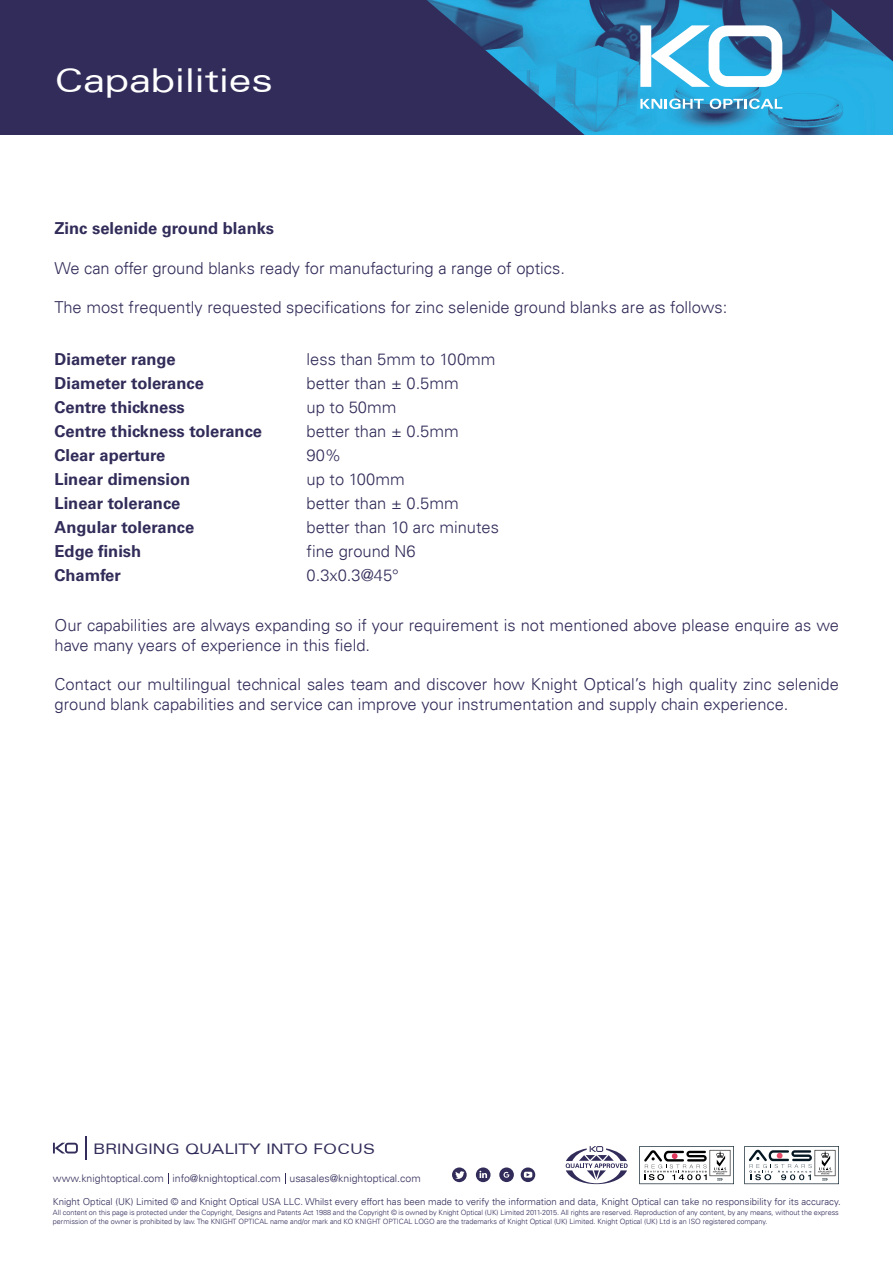
<style>
.page{position:relative;width:893px;height:1263px;background:#fff}
.page>*{position:absolute;margin:0;border:0;box-sizing:border-box;transform-origin:0 0}
.t1{font:expanded 33px "Univers";color:#fff}
.t2{font:300 16.5px/24px "Univers";color:#312c59}
.t3{font:700 16.5px/24px "Univers LT Std";color:#312c59}
.t4{font:expanded 14.55px "Univers";color:#312c59}
.t5{font:300 10.5px "Univers";color:#312c59}
.t6{font:300 9.6px "Univers";color:#312c59}
.t7{font:300 7.2px/8.7px "Univers";letter-spacing:-.005em;color:#312c59}
</style>
<div class="page">
<div style="left:0;top:0;width:893px;height:134px;background:#312c59"></div>
<img style="left:427px;top:0;width:466px;height:135px">
<svg style="left:640px;top:99px;width:64px;height:10px"></svg>
<svg style="left:710px;top:99px;width:72px;height:10px"></svg>
<svg style="left:640px;top:25px;width:142px;height:62px;background:#89c5e0"></svg>
<svg style="left:53px;top:1143px;width:25px;height:10px"></svg>
<hr style="left:85px;top:1136px;width:2px;height:24px;background:#312c59">
<svg style="left:452px;top:1167px;width:15px;height:15px"></svg>
<div style="left:476px;top:1167px;width:14px;height:15px;background:#312c59;border-radius:50%"></div>
<svg style="left:455px;top:1171px;width:9px;height:8px"></svg>
<svg style="left:479px;top:1171px;width:8px;height:7px"></svg>
<div style="left:499px;top:1167px;width:15px;height:15px;background:#312c59;border-radius:50%"></div>
<svg style="left:503px;top:1171px;width:7px;height:7px"></svg>
<svg style="left:521px;top:1167px;width:14px;height:15px"></svg>
<svg style="left:524px;top:1172px;width:8px;height:6px"></svg>
<svg style="left:566px;top:1146px;width:62px;height:38px"></svg>
<svg style="left:639px;top:1146px;width:95px;height:38px"></svg>
<svg style="left:744px;top:1146px;width:95px;height:38px"></svg>
<h1 class="t1" style="left:54px;top:60px;width:220px">Capabilities</h1>
<p class="t3" style="left:55px;top:216px;width:221px">Zinc selenide ground blanks</p>
<p class="t2" style="left:55px;top:256px;width:512px">We can offer ground blanks ready for manufacturing a range of optics.</p>
<p class="t2" style="left:55px;top:295px;width:674px">The most frequently requested specifications for zinc selenide ground blanks are as follows:</p>
<p class="t3" style="left:55px;top:347px;width:209px">Diameter range<br>Diameter tolerance<br>Centre thickness<br>Centre thickness tolerance<br>Clear aperture<br>Linear dimension<br>Linear tolerance<br>Angular tolerance<br>Edge finish<br>Chamfer</p>
<p class="t2" style="left:307px;top:348px;width:194px">less than 5mm to 100mm better than ± 0.5mm<br>up to 50mm<br>better than ± 0.5mm<br>90%<br>up to 100mm<br>better than ± 0.5mm better than 10 arc minutes fine ground N6<br>0.3x0.3@45°</p>
<p class="t2" style="left:55px;top:615px;width:786px;line-height:19.8px">Our capabilities are always expanding so if your requirement is not mentioned above please enquire as we have many years of experience in this field.</p>
<p class="t2" style="left:55px;top:675px;width:786px;line-height:19.8px">Contact our multilingual technical sales team and discover how Knight Optical’s high quality zinc selenide ground blank capabilities and service can improve your instrumentation and supply chain experience.</p>
<p class="t4" style="left:94px;top:1140px;width:283px">BRINGING QUALITY INTO FOCUS</p>
<p class="t5" style="left:53px;top:1172px;width:369px">www.knightoptical.com info@knightoptical.com usasales@knightoptical.com</p>
<p class="t6" style="left:53px;top:1196px;width:789px">Knight Optical (UK) Limited © and Knight Optical USA LLC. Whilst every effort has been made to verify the information and data, Knight Optical can take no responsibility for its accuracy.</p>
<p class="t7" style="left:53px;top:1208px;width:787px">All content on this page is protected under the Copyright, Designs and Patents Act 1988 and the Copyright © is owned by Knight Optical (UK) Limited 2011-2015. All rights are reserved. Reproduction of any content, by any means, without the express permission of the owner is prohibited by law. The KNIGHT OPTICAL name and/or mark and KO KNIGHT OPTICAL LOGO are the trademarks of Knight Optical (UK) Limited. Knight Optical (UK) Ltd is an ISO registered company.</p>
</div>
